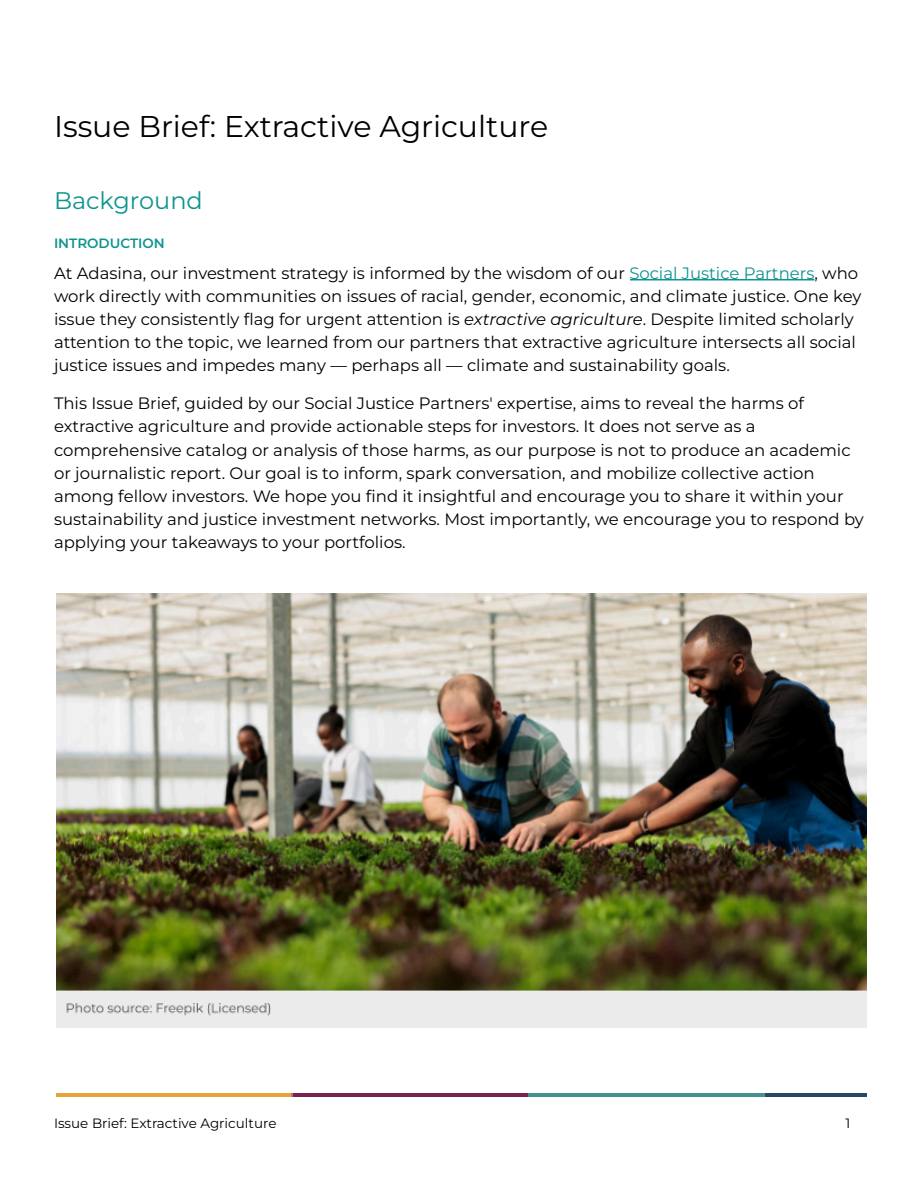
<style>
.page{position:relative;width:918px;height:1188px;background:#fff}
.page>*{position:absolute;margin:0;border:0;box-sizing:border-box;transform-origin:0 0}
.t1{font:30px "Montserrat";color:#000}
.t2{font:24px "Montserrat";color:#0f9490}
.t3{font:16.5px/23.1px "Montserrat";color:#000}
.t4{font:13.5px "Montserrat";color:#000}
.t5{font:600 13.5px "Montserrat";color:#0f9490}
.s1{color:#0f9490}
.s2{font-style:italic}
</style>
<div class="page">
<hr style="left:630px;top:279px;width:184px;height:2px;background:#0f9490">
<img style="left:56px;top:593px;width:810px;height:435px">
<img style="left:56px;top:1093px;width:810px;height:4px">
<h1 class="t1" style="left:54px;top:108px;width:496px">Issue Brief: Extractive Agriculture</h1>
<h2 class="t2" style="left:54px;top:186px;width:150px">Background</h2>
<p class="t5" style="left:54px;top:235px;width:112px">INTRODUCTION</p>
<p class="t3" style="left:54px;top:261px;width:809px">At Adasina, our investment strategy is informed by the wisdom of our <span class="s1">Social Justice Partners</span>, who work directly with communities on issues of racial, gender, economic, and climate justice. One key issue they consistently fl ag for urgent attention is <span class="s2">extractive agriculture</span>. Despite limited scholarly attention to the topic, we learned from our partners that extractive agriculture intersects all social justice issues and impedes many — perhaps all — climate and sustainability goals.</p>
<p class="t3" style="left:54px;top:392px;width:811px">This Issue Brief, guided by our Social Justice Partners' expertise, aims to reveal the harms of extractive agriculture and provide actionable steps for investors. It does not serve as a comprehensive catalog or analysis of those harms, as our purpose is not to produce an academic or journalistic report. Our goal is to inform, spark conversation, and mobilize collective action among fellow investors. We hope you fi nd it insightful and encourage you to share it within your sustainability and justice investment networks. Most importantly, we encourage you to respond by applying your takeaways to your portfolios.</p>
<p class="t4" style="left:54px;top:1115px;width:224px">Issue Brief: Extractive Agriculture</p>
<p class="t4" style="left:845px;top:1115px;width:6px">1</p>
</div>
